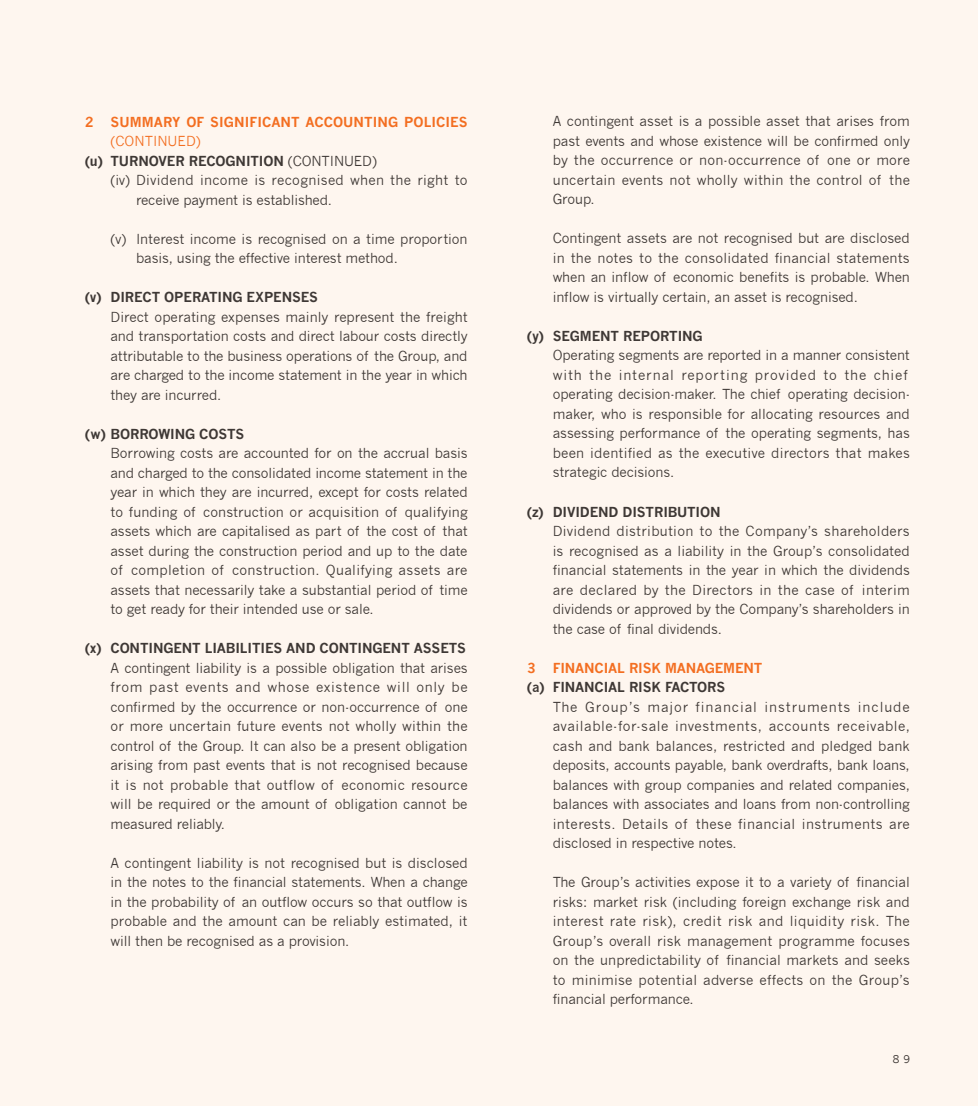
<style>
.page{position:relative;width:978px;height:1106px;background:#fef6ef}
.page>*{position:absolute;margin:0;border:0;box-sizing:border-box;transform-origin:0 0}
.t1{font:13.5px/19.5px "News Gothic";letter-spacing:-.01em;color:#3e3835;text-align:justify}
.t2{font:700 13.5px "News Gothic";letter-spacing:-.01em;color:#3e3835}
.t3{font:700 13.5px "News Gothic";letter-spacing:.005em;color:#f36e21}
.t4{font:13.5px "News Gothic";letter-spacing:.02em;color:#3e3835}
.t5{font:13.5px "News Gothic";color:#f36e21}
.t6{font:10.5px "News Gothic";color:#3e3835}
.s1{font-weight:400}
</style>
<div class="page">
<p class="t3" style="left:85px;top:113px;width:10px">2</p>
<p class="t3" style="left:111px;top:113px;width:359px">SUMMARY OF SIGNIFICANT ACCOUNTING POLICIES</p>
<p class="t5" style="left:111px;top:133px;width:92px">(CONTINUED)</p>
<p class="t2" style="left:85px;top:152px;width:293px">(u) TURNOVER RECOGNITION <span class="s1">(CONTINUED)</span></p>
<p class="t4" style="left:111px;top:172px;width:359px">(iv) Dividend income is recognised when the right to</p>
<p class="t1" style="left:136px;top:190px;width:198px">receive payment is established.</p>
<p class="t1" style="left:136px;top:229px;width:333px;text-indent:-26px">(v) Interest income is recognised on a time proportion basis, using the effective interest method.</p>
<p class="t2" style="left:85px;top:289px;width:235px">(v) DIRECT OPERATING EXPENSES</p>
<p class="t1" style="left:111px;top:307px;width:359px">Direct operating expenses mainly represent the freight and transportation costs and direct labour costs directly attributable to the business operations of the Group, and are charged to the income statement in the year in which they are incurred.</p>
<p class="t2" style="left:85px;top:425px;width:161px">(w) BORROWING COSTS</p>
<p class="t1" style="left:111px;top:443px;width:359px">Borrowing costs are accounted for on the accrual basis and charged to the consolidated income statement in the year in which they are incurred, except for costs related to funding of construction or acquisition of qualifying assets which are capitalised as part of the cost of that asset during the construction period and up to the date of completion of construction. Qualifying assets are assets that necessarily take a substantial period of time to get ready for their intended use or sale.</p>
<p class="t2" style="left:85px;top:640px;width:383px">(x) CONTINGENT LIABILITIES AND CONTINGENT ASSETS</p>
<p class="t1" style="left:111px;top:658px;width:359px">A contingent liability is a possible obligation that arises from past events and whose existence will only be confirmed by the occurrence or non-occurrence of one or more uncertain future events not wholly within the control of the Group. It can also be a present obligation arising from past events that is not recognised because it is not probable that outflow of economic resource will be required or the amount of obligation cannot be measured reliably.</p>
<p class="t1" style="left:111px;top:853px;width:359px">A contingent liability is not recognised but is disclosed in the notes to the financial statements. When a change in the probability of an outflow occurs so that outflow is probable and the amount can be reliably estimated, it will then be recognised as a provision.</p>
<p class="t1" style="left:553px;top:112px;width:359px">A contingent asset is a possible asset that arises from past events and whose existence will be confirmed only by the occurrence or non-occurrence of one or more uncertain events not wholly within the control of the Group.</p>
<p class="t1" style="left:553px;top:229px;width:359px">Contingent assets are not recognised but are disclosed in the notes to the consolidated financial statements when an inflow of economic benefits is probable. When inflow is virtually certain, an asset is recognised.</p>
<p class="t2" style="left:527px;top:328px;width:177px">(y) SEGMENT REPORTING</p>
<p class="t1" style="left:553px;top:346px;width:359px;text-align:left">Operating segments are reported in a manner consistent with the internal reporting provided to the chief operating decision-maker. The chief operating decision&shy;maker, who is responsible for allocating resources and assessing performance of the operating segments, has been identified as the executive directors that makes strategic decisions.</p>
<p class="t2" style="left:527px;top:503px;width:195px">(z) DIVIDEND DISTRIBUTION</p>
<p class="t1" style="left:553px;top:521px;width:359px">Dividend distribution to the Company’s shareholders is recognised as a liability in the Group’s consolidated financial statements in the year in which the dividends are declared by the Directors in the case of interim dividends or approved by the Company’s shareholders in the case of final dividends.</p>
<p class="t3" style="left:527px;top:659px;width:10px">3</p>
<p class="t3" style="left:553px;top:659px;width:211px">FINANCIAL RISK MANAGEMENT</p>
<p class="t2" style="left:527px;top:679px;width:200px">(a) FINANCIAL RISK FACTORS</p>
<p class="t1" style="left:553px;top:697px;width:359px">The Group’s major financial instruments include available-for-sale investments, accounts receivable, cash and bank balances, restricted and pledged bank deposits, accounts payable, bank overdrafts, bank loans, balances with group companies and related companies, balances with associates and loans from non-controlling interests. Details of these financial instruments are disclosed in respective notes.</p>
<p class="t1" style="left:553px;top:872px;width:359px">The Group’s activities expose it to a variety of financial risks: market risk (including foreign exchange risk and interest rate risk), credit risk and liquidity risk. The Group’s overall risk management programme focuses on the unpredictability of financial markets and seeks to minimise potential adverse effects on the Group’s financial performance.</p>
<p class="t6" style="left:893px;top:1052px;width:19px">8 9</p>
</div>
